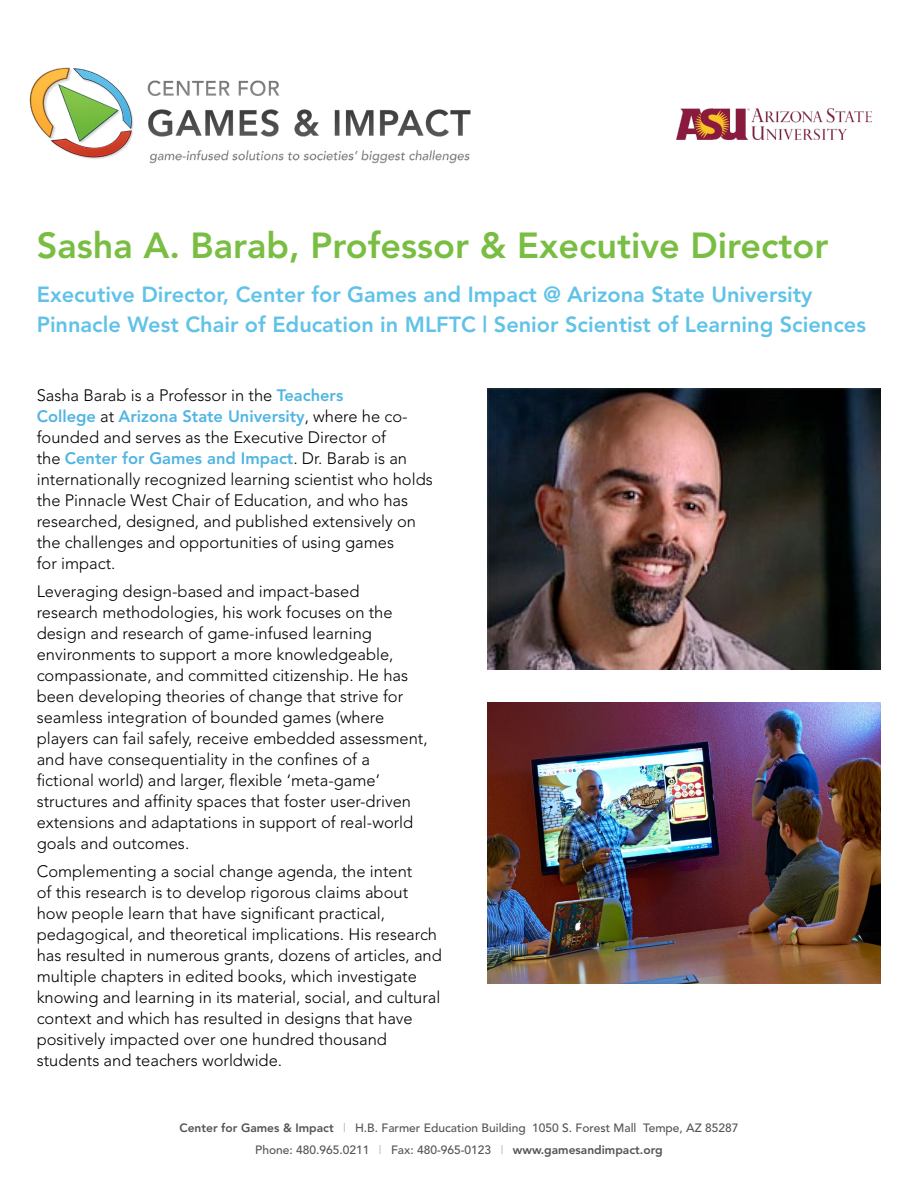
<style>
.page{position:relative;width:918px;height:1188px;background:#fff}
.page>*{position:absolute;margin:0;border:0;box-sizing:border-box;transform-origin:0 0}
.t1{font:800 36px "Avenir";color:#79be42}
.t2{font:800 21.75px/30px "Avenir";color:#61c2e7}
.t3{font:300 16.5px/21px "Avenir";color:#000}
.t4{font:500 12px/21.1px "Avenir";color:#545456;text-align:center}
.s1{font-weight:800;color:#51b5e2}
.s2{font-weight:800}
.s3{font-weight:300;color:#9b9da0}
</style>
<div class="page">
<img style="left:29px;top:67px;width:442px;height:97px">
<img style="left:677px;top:109px;width:194px;height:30px">
<img style="left:487px;top:388px;width:393px;height:281px">
<img style="left:487px;top:702px;width:393px;height:281px">
<h1 class="t1" style="left:37px;top:224px;width:793px">Sasha A. Barab, Professor &amp; Executive Director</h1>
<h2 class="t2" style="left:37px;top:279px;width:831px">Executive Director, Center for Games and Impact @ Arizona State University<br>Pinnacle West Chair of Education in MLFTC | Senior Scientist of Learning Sciences</h2>
<p class="t3" style="left:37px;top:385px;width:398px">Sasha Barab is a Professor in the <span class="s1">Teachers<br>College</span> at <span class="s1">Arizona State University</span>, where he co&shy;founded and serves as the Executive Director of<br>the <span class="s1">Center for Games and Impact</span>. Dr. Barab is an internationally recognized learning scientist who holds the Pinnacle West Chair of Education, and who has researched, designed, and published extensively on the challenges and opportunities of using games<br>for impact.</p>
<p class="t3" style="left:37px;top:581px;width:392px">Leveraging design-based and impact-based<br>research methodologies, his work focuses on the design and research of game-infused learning environments to support a more knowledgeable, compassionate, and committed citizenship. He has been developing theories of change that strive for seamless integration of bounded games (where players can fail safely, receive embedded assessment, and have consequentiality in the confines of a fictional world) and larger, flexible ‘meta-game’ structures and affinity spaces that foster user-driven extensions and adaptations in support of real-world goals and outcomes.</p>
<p class="t3" style="left:37px;top:860px;width:407px">Complementing a social change agenda, the intent<br>of this research is to develop rigorous claims about how people learn that have significant practical, pedagogical, and theoretical implications. His research has resulted in numerous grants, dozens of articles, and multiple chapters in edited books, which investigate knowing and learning in its material, social, and cultural context and which has resulted in designs that have positively impacted over one hundred thousand students and teachers worldwide.</p>
<p class="t4" style="left:179px;top:1118px;width:561px"><span class="s2">Center for Games &amp; Impact</span> <span class="s3">|</span> H.B. Farmer Education Building 1050 S. Forest Mall Tempe, AZ 85287<br>Phone: 480.965.0211 <span class="s3">|</span> Fax: 480-965-0123 <span class="s3">|</span> <span class="s2">www.gamesandimpact.org</span></p>
</div>
